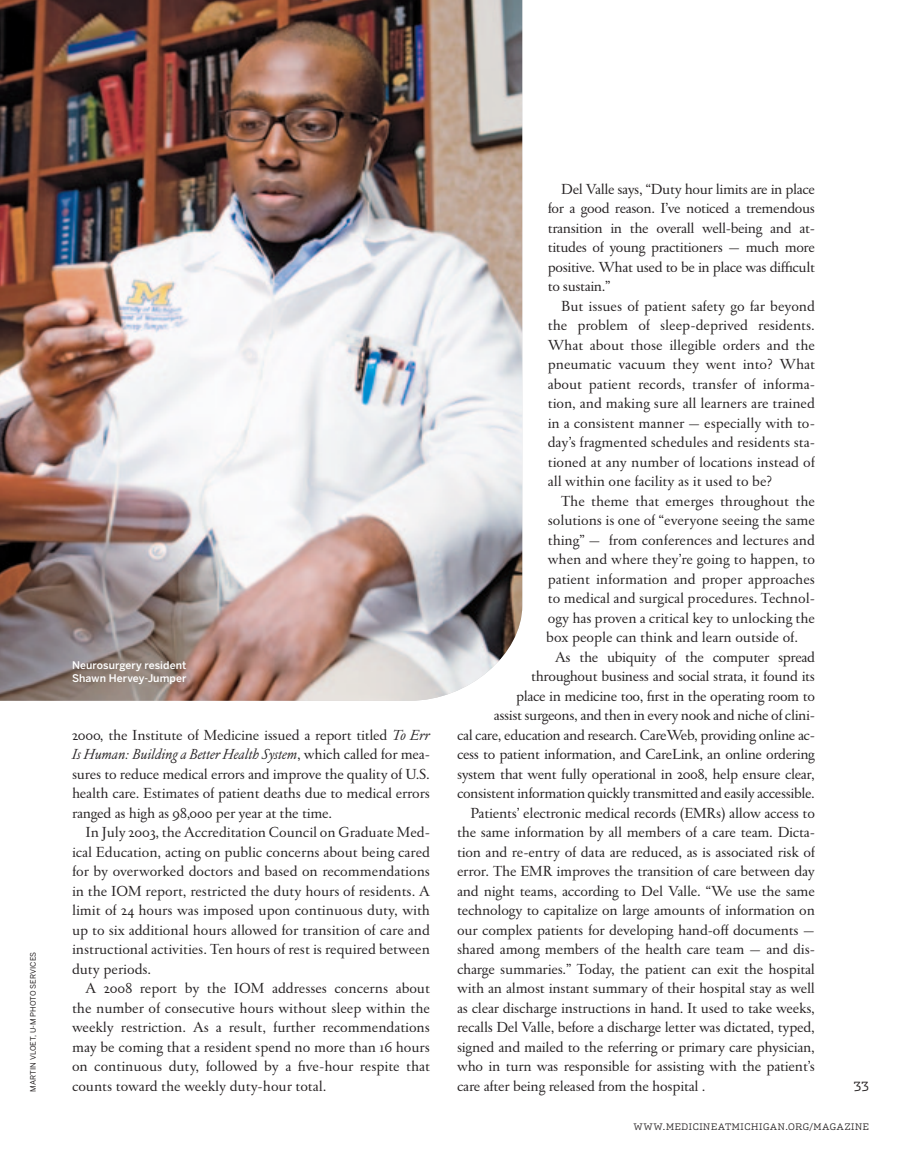
<style>
.page{position:relative;width:905px;height:1175px;background:#fff}
.page>*{position:absolute;margin:0;border:0;box-sizing:border-box;transform-origin:0 0}
.Garr__Body__10_5_13{font:15.75px/19.5px "Garamond FB Text";letter-spacing:-.02em;color:#231f20;text-align:justify}
.Page___Right{font:300 12.75px "Dispatch";color:#231f20}
.Photo_Caption{font:500 10.5px/13.5px "Benton Sans";letter-spacing:.01em;color:#fff}
.Folio_Right{font:300 9px "Dispatch";letter-spacing:.07em;color:#231f20}
.Gutter_Credit{font:7.5px "Benton Sans Regluar";letter-spacing:.01em;color:#231f20}
.s1{font-style:italic}
</style>
<div class="page">
<img style="left:0;top:0;width:522px;height:700px">
<p class="Gutter_Credit" style="left:29px;top:1091px;width:141px;rotate:-90deg">MARTIN VLOET, U-M PHOTO SERVICES</p>
<p class="Photo_Caption" style="left:72px;top:658px;width:116px">Neurosurgery resident<br>Shawn Hervey-Jumper</p>
<p class="Garr__Body__10_5_13" style="left:72px;top:726px;width:359px">2000, the Institute of Medicine issued a report titled <span class="s1">To Err Is Human: Building a Better Health System</span>, which called for mea&shy;sures to reduce medical errors and improve the quality of U.S. health care. Estimates of patient deaths due to medical errors ranged as high as 98,000 per year at the time.</p>
<p class="Garr__Body__10_5_13" style="left:72px;top:823px;width:359px;text-indent:14px">In July 2003, the Accreditation Council on Graduate Med&shy;ical Education, acting on public concerns about being cared for by overworked doctors and based on recommendations in the IOM report, restricted the duty hours of residents. A limit of 24 hours was imposed upon continuous duty, with up to six additional hours allowed for transition of care and instructional activities. Ten hours of rest is required between duty periods.</p>
<p class="Garr__Body__10_5_13" style="left:72px;top:979px;width:359px;text-indent:14px">A 2008 report by the IOM addresses concerns about the number of consecutive hours without sleep within the weekly restriction. As a result, further recommendations may be coming that a resident spend no more than 16 hours on continuous duty, followed by a five-hour respite that counts toward the weekly duty-hour total.</p>
<p class="Garr__Body__10_5_13" style="left:548px;top:180px;width:269px;text-indent:14px">Del Valle says, “Duty hour limits are in place for a good reason. I’ve noticed a tremendous transition in the overall well-being and at&shy;titudes of young practitioners — much more positive. What used to be in place was difficult to sustain.”</p>
<p class="Garr__Body__10_5_13" style="left:548px;top:297px;width:269px;text-indent:14px">But issues of patient safety go far beyond the problem of sleep-deprived residents.<br>What about those illegible orders and the pneumatic vacuum they went into? What about patient records, transfer of informa&shy;tion, and making sure all learners are trained in a consistent manner — especially with to&shy;day’s fragmented schedules and residents sta&shy;tioned at any number of locations instead of all within one facility as it used to be?</p>
<p class="Garr__Body__10_5_13" style="left:546px;top:492px;width:270px;text-indent:15px">The theme that emerges throughout the solutions is one of “everyone seeing the same thing” — from conferences and lectures and when and where they’re going to happen, to patient information and proper approaches to medical and surgical procedures. Technol&shy;ogy has proven a critical key to unlocking the box people can think and learn outside of.</p>
<p class="Garr__Body__10_5_13" style="left:457px;top:648px;width:359px;text-align:right">As the ubiquity of the computer spread<br>throughout business and social strata, it found its<br>place in medicine too, first in the operating room to<br>assist surgeons, and then in every nook and niche of clini-<br>cal care, education and research. CareWeb, providing online ac&shy;cess to patient information, and CareLink, an online ordering system that went fully operational in 2008, help ensure clear, consistent information quickly transmitted and easily accessible.</p>
<p class="Garr__Body__10_5_13" style="left:457px;top:804px;width:359px;text-indent:14px">Patients’ electronic medical records (EMRs) allow access to the same information by all members of a care team. Dicta&shy;tion and re-entry of data are reduced, as is associated risk of error. The EMR improves the transition of care between day and night teams, according to Del Valle. “We use the same technology to capitalize on large amounts of information on our complex patients for developing hand-off documents — shared among members of the health care team — and dis&shy;charge summaries.” Today, the patient can exit the hospital with an almost instant summary of their hospital stay as well as clear discharge instructions in hand. It used to take weeks, recalls Del Valle, before a discharge letter was dictated, typed, signed and mailed to the referring or primary care physician, who in turn was responsible for assisting with the patient’s care after being released from the hospital .</p>
<p class="Page___Right" style="left:853px;top:1078px;width:17px">33</p>
<p class="Folio_Right" style="left:633px;top:1121px;width:237px">WWW.MEDICINEATMICHIGAN.ORG/MAGAZINE</p>
</div>
